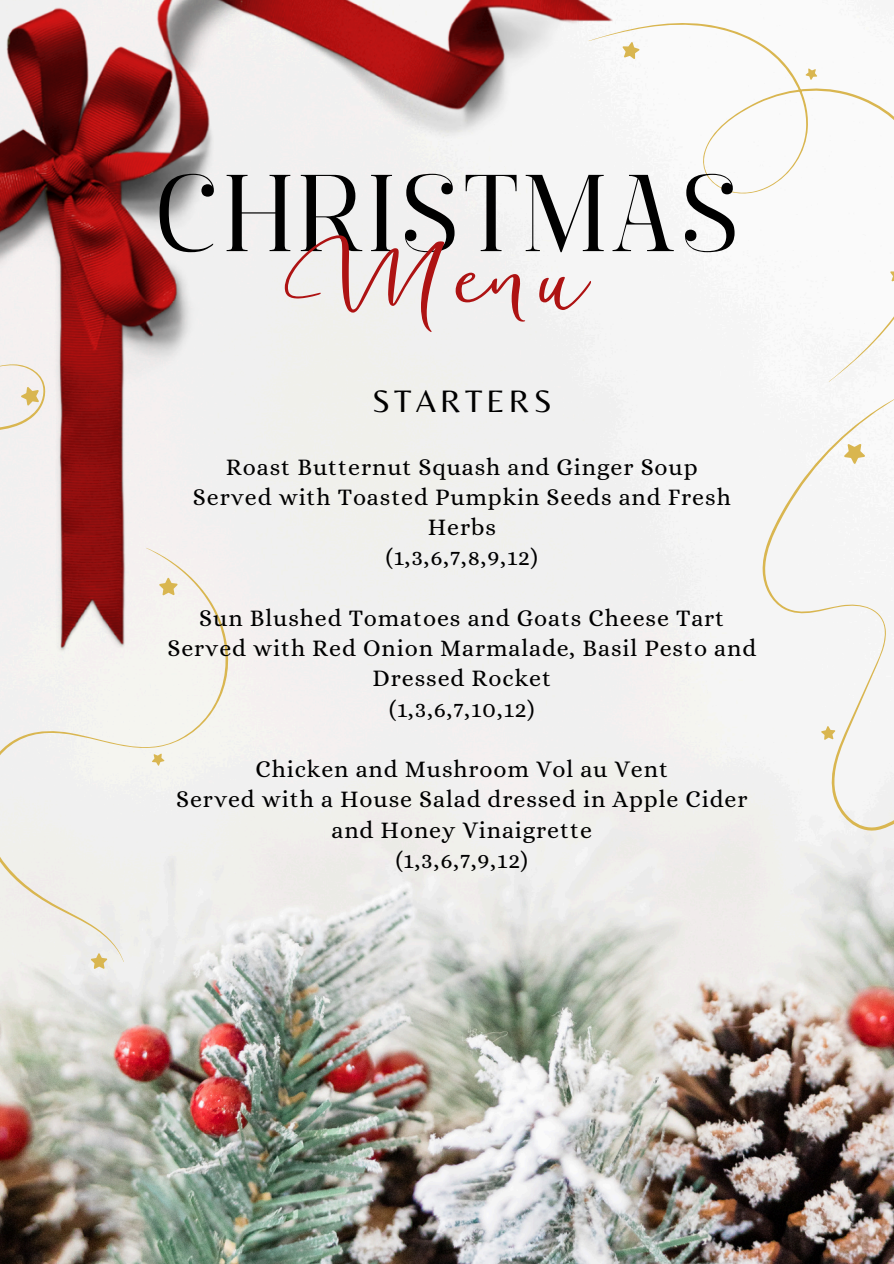
<style>
.page{position:relative;width:894px;height:1264px;background:#fff}
.page>*{position:absolute;margin:0;border:0;box-sizing:border-box;transform-origin:0 0}
.t1{font:semi-condensed 108.9px "Manison";letter-spacing:.05em;color:#000}
.t2{font:108.45px "Un Jour Merveilleux";color:#ae1313}
.t3{font:32.25px "Belleza";letter-spacing:.13em;color:#000}
.t4{font:23.85px/30.3px "Alice";letter-spacing:.035em;color:#000;text-align:center}
</style>
<div class="page">
<img style="left:0;top:382px;width:893px;height:881px">
<img style="left:0;top:0;width:613px;height:652px">
<svg style="left:588px;top:19px;width:305px;height:363px"></svg>
<svg style="left:622px;top:42px;width:17px;height:17px"></svg>
<svg style="left:889px;top:267px;width:4px;height:16px"></svg>
<svg style="left:805px;top:68px;width:12px;height:12px"></svg>
<svg style="left:623px;top:382px;width:270px;height:592px;fill:#f5f5f5"></svg>
<svg style="left:839px;top:437px;width:30px;height:30px"></svg>
<svg style="left:818px;top:723px;width:20px;height:21px"></svg>
<svg style="left:0;top:528px;width:350px;height:467px;fill:#f0f0f0"></svg>
<svg style="left:156px;top:575px;width:25px;height:25px"></svg>
<svg style="left:88px;top:950px;width:23px;height:23px"></svg>
<svg style="left:149px;top:750px;width:17px;height:17px"></svg>
<div style="left:0;top:354px;width:50px;height:464px;background:#f1f0f0"></div>
<h3 class="t1" style="left:154px;top:150px;width:585px">CHRISTMAS</h3>
<p class="t2" style="left:306px;top:212px;width:282px">Menu</p>
<h1 class="t3" style="left:372px;top:381px;width:181px">STARTERS</h1>
<h2 class="t4" style="left:226px;top:451px;width:473px">Roast Butternut Squash and Ginger Soup</h2>
<p class="t4" style="left:193px;top:482px;width:539px">Served with Toasted Pumpkin Seeds and Fresh<br>Herbs</p>
<p class="t4" style="left:386px;top:542px;width:153px">(1,3,6,7,8,9,12)</p>
<p class="t4" style="left:199px;top:602px;width:526px">Sun Blushed Tomatoes and Goats Cheese Tart</p>
<p class="t4" style="left:167px;top:633px;width:590px">Served with Red Onion Marmalade, Basil Pesto and<br>Dressed Rocket</p>
<p class="t4" style="left:389px;top:693px;width:147px">(1,3,6,7,10,12)</p>
<p class="t4" style="left:255px;top:754px;width:414px">Chicken and Mushroom Vol au Vent</p>
<p class="t4" style="left:176px;top:784px;width:572px">Served with a House Salad dressed in Apple Cider and Honey Vinaigrette</p>
<p class="t4" style="left:395px;top:844px;width:134px">(1,3,6,7,9,12)</p>
</div>
